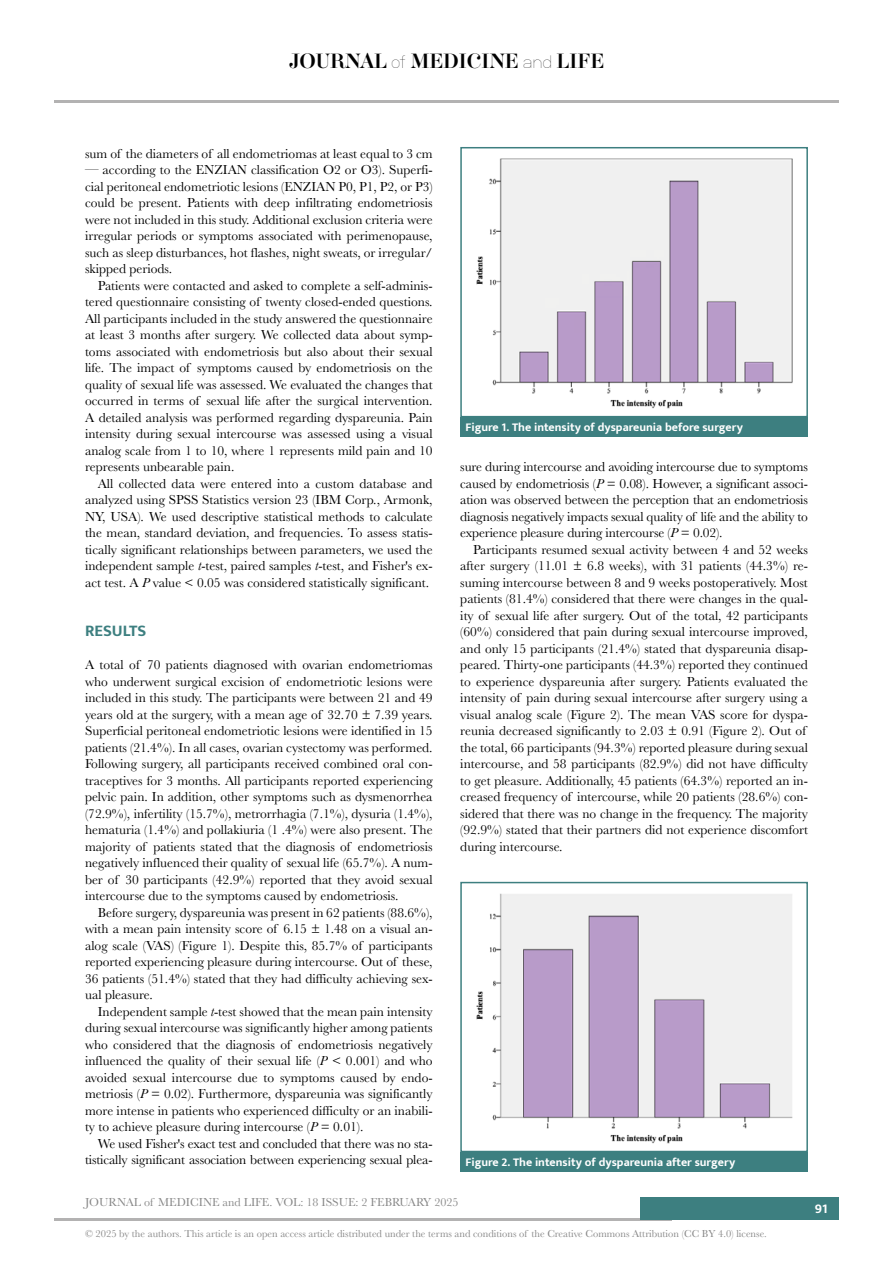
<style>
.page{position:relative;width:893px;height:1263px;background:#fff}
.page>*{position:absolute;margin:0;border:0;box-sizing:border-box;transform-origin:0 0}
.t1{font:18px "Aker Brygge Display";color:#000}
.t2{font:700 16.5px "Mukta";color:#3d7f80}
.t3{font:13.5px/16.5px "Baskerville";color:#000;text-align:justify}
.t4{font:700 13.5px "Mukta";color:#fff}
.t5{font:700 12px "Mukta";color:#fff}
.t6{font:12px "Baskerville";color:#878787}
.t7{font:10.5px "Baskerville";color:#878787}
.s1{font-family:"Neubau Grotesk Lei"}
.s2{font-style:italic}
</style>
<div class="page">
<hr style="left:54px;top:100px;width:785px;height:2px;background:#b3b2b2">
<hr style="left:54px;top:1218px;width:618px;height:2px;background:#b3b2b2">
<div style="left:641px;top:1198px;width:198px;height:22px;background:#3d7f80"></div>
<div style="left:460px;top:417px;width:348px;height:20px;background:#3d7f80"></div>
<img style="left:476px;top:158px;width:317px;height:251px">
<div style="left:460px;top:147px;width:348px;height:270px;border:2px solid #3d7f80"></div>
<div style="left:460px;top:1152px;width:348px;height:20px;background:#3d7f80"></div>
<img style="left:476px;top:893px;width:317px;height:251px">
<div style="left:460px;top:882px;width:348px;height:270px;border:2px solid #3d7f80"></div>
<h1 class="t1" style="left:289px;top:49px;width:317px">JOURNAL <span class="s1">of</span> MEDICINE <span class="s1">and</span> LIFE</h1>
<p class="t3" style="left:85px;top:145px;width:349px">sum of the diameters of all endometriomas at least equal to 3 cm</p>
<p class="t3" style="left:85px;top:162px;width:349px">— according to the ENZIAN classification O2 or O3). Superfi&shy;cial peritoneal endometriotic lesions (ENZIAN P0, P1, P2, or P3) could be present. Patients with deep infiltrating endometriosis were not included in this study. Additional exclusion criteria were irregular periods or symptoms associated with perimenopause, such as sleep disturbances, hot flashes, night sweats, or irregular/ skipped periods.</p>
<p class="t3" style="left:85px;top:277px;width:349px;text-indent:13px">Patients were contacted and asked to complete a self-adminis&shy;tered questionnaire consisting of twenty closed-ended questions.<br>All participants included in the study answered the questionnaire at least 3 months after surgery. We collected data about symp&shy;toms associated with endometriosis but also about their sexual life. The impact of symptoms caused by endometriosis on the quality of sexual life was assessed. We evaluated the changes that occurred in terms of sexual life after the surgical intervention.<br>A detailed analysis was performed regarding dyspareunia. Pain intensity during sexual intercourse was assessed using a visual analog scale from 1 to 10, where 1 represents mild pain and 10 represents unbearable pain.</p>
<p class="t3" style="left:85px;top:475px;width:349px;text-indent:13px">All collected data were entered into a custom database and analyzed using SPSS Statistics version 23 (IBM Corp., Armonk, NY, USA). We used descriptive statistical methods to calculate the mean, standard deviation, and frequencies. To assess statis&shy;tically significant relationships between parameters, we used the independent sample <span class="s2">t</span>-test, paired samples <span class="s2">t</span>-test, and Fisher's ex&shy;act test. A <span class="s2">P</span> value &lt; 0.05 was considered statistically significant.</p>
<p class="t2" style="left:85px;top:621px;width:63px">RESULTS</p>
<p class="t3" style="left:85px;top:657px;width:349px">A total of 70 patients diagnosed with ovarian endometriomas who underwent surgical excision of endometriotic lesions were included in this study. The participants were between 21 and 49 years old at the surgery, with a mean age of 32.70 ± 7.39 years.<br>Superficial peritoneal endometriotic lesions were identified in 15 patients (21.4%). In all cases, ovarian cystectomy was performed.<br>Following surgery, all participants received combined oral con&shy;traceptives for 3 months. All participants reported experiencing pelvic pain. In addition, other symptoms such as dysmenorrhea (72.9%), infertility (15.7%), metrorrhagia (7.1%), dysuria (1.4%), hematuria (1.4%) and pollakiuria (1 .4%) were also present. The majority of patients stated that the diagnosis of endometriosis negatively influenced their quality of sexual life (65.7%). A num&shy;ber of 30 participants (42.9%) reported that they avoid sexual intercourse due to the symptoms caused by endometriosis.</p>
<p class="t3" style="left:85px;top:904px;width:349px;text-indent:13px">Before surgery, dyspareunia was present in 62 patients (88.6%), with a mean pain intensity score of 6.15 ± 1.48 on a visual an&shy;alog scale (VAS) (Figure 1). Despite this, 85.7% of participants reported experiencing pleasure during intercourse. Out of these, 36 patients (51.4%) stated that they had difficulty achieving sex&shy;ual pleasure.</p>
<p class="t3" style="left:85px;top:1003px;width:349px;text-indent:13px">Independent sample <span class="s2">t</span>-test showed that the mean pain intensity during sexual intercourse was significantly higher among patients who considered that the diagnosis of endometriosis negatively influenced the quality of their sexual life (<span class="s2">P</span> &lt; 0.001) and who avoided sexual intercourse due to symptoms caused by endo&shy;metriosis (<span class="s2">P</span> = 0.02). Furthermore, dyspareunia was significantly more intense in patients who experienced difficulty or an inabili&shy;ty to achieve pleasure during intercourse (<span class="s2">P</span> = 0.01).</p>
<p class="t3" style="left:85px;top:1135px;width:349px;text-align:right">We used Fisher's exact test and concluded that there was no sta&shy;tistically significant association between experiencing sexual plea-</p>
<p class="t5" style="left:466px;top:420px;width:279px">Figure 1. The intensity of dyspareunia before surgery</p>
<p class="t3" style="left:460px;top:459px;width:349px">sure during intercourse and avoiding intercourse due to symptoms caused by endometriosis (<span class="s2">P</span> = 0.08). However, a significant associ&shy;ation was observed between the perception that an endometriosis diagnosis negatively impacts sexual quality of life and the ability to experience pleasure during intercourse (<span class="s2">P</span> = 0.02).</p>
<p class="t3" style="left:460px;top:541px;width:349px;text-align:left;text-indent:13px">Participants resumed sexual activity between 4 and 52 weeks after surgery (11.01 ± 6.8 weeks), with 31 patients (44.3%) re&shy;suming intercourse between 8 and 9 weeks postoperatively. Most patients (81.4%) considered that there were changes in the qual&shy;ity of sexual life after surgery. Out of the total, 42 participants (60%) considered that pain during sexual intercourse improved, and only 15 participants (21.4%) stated that dyspareunia disap&shy;peared. Thirty-one participants (44.3%) reported they continued to experience dyspareunia after surgery. Patients evaluated the intensity of pain during sexual intercourse after surgery using a visual analog scale (Figure 2). The mean VAS score for dyspa&shy;reunia decreased significantly to 2.03 ± 0.91 (Figure 2). Out of the total, 66 participants (94.3%) reported pleasure during sexual intercourse, and 58 participants (82.9%) did not have difficulty to get pleasure. Additionally, 45 patients (64.3%) reported an in&shy;creased frequency of intercourse, while 20 patients (28.6%) con&shy;sidered that there was no change in the frequency. The majority (92.9%) stated that their partners did not experience discomfort during intercourse.</p>
<p class="t5" style="left:466px;top:1155px;width:271px">Figure 2. The intensity of dyspareunia after surgery</p>
<p class="t6" style="left:85px;top:1195px;width:375px">JOURNAL of MEDICINE and LIFE. VOL: 18 ISSUE: 2 FEBRUARY 2025</p>
<p class="t7" style="left:85px;top:1226px;width:683px">© 2025 by the authors. This article is an open access article distributed under the terms and conditions of the Creative Commons Attribution (CC BY 4.0) license.</p>
<p class="t4" style="left:815px;top:1200px;width:14px">91</p>
</div>
